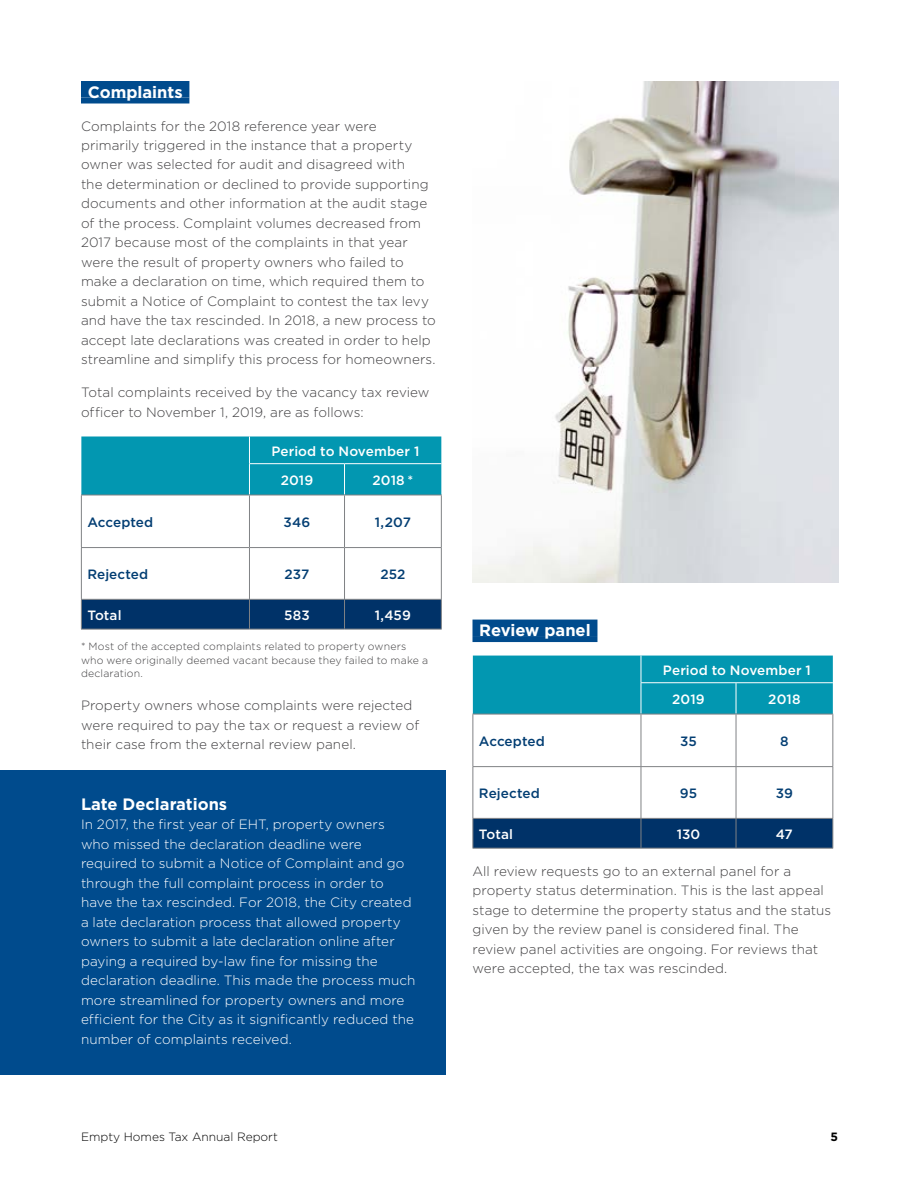
<style>
.page{position:relative;width:918px;height:1188px;background:#fff}
.page>*{position:absolute;margin:0;border:0;box-sizing:border-box;transform-origin:0 0}
.t1{font:700 16.5px "Gotham HTF";color:#fff}
.t2{font:300 13.5px/19.5px "Gotham HTF";letter-spacing:.005em;color:#414042}
.t3{font:300 13.5px/19.5px "Gotham HTF";letter-spacing:.005em;color:#fff}
.t4{font:500 13.5px/29.2px "Gotham HTF";letter-spacing:.005em;color:#fff}
.t5{font:500 13.5px "Gotham HTF";letter-spacing:.005em;color:#033e73}
.t6{font:300 12px "Gotham HTF";color:#000}
.t7{font:700 12px "Gotham HTF";color:#000}
.t8{font:300 10.5px/13.5px "Gotham HTF";letter-spacing:.015em;color:#414042}
</style>
<div class="page">
<div style="left:81px;top:81px;width:108px;height:17px;background:#004b8d"></div>
<div style="left:81px;top:98px;width:108px;height:6px;background:#004b8d"></div>
<div style="left:81px;top:436px;width:360px;height:59px;background:#0297b1"></div>
<hr style="left:249px;top:464px;width:1px;height:31px;background:#fff">
<hr style="left:344px;top:464px;width:1px;height:31px;background:#fff">
<hr style="left:81px;top:495px;width:168px;height:1px;background:#808285">
<hr style="left:81px;top:495px;width:1px;height:52px;background:#808285">
<hr style="left:249px;top:495px;width:96px;height:1px;background:#808285">
<hr style="left:249px;top:495px;width:1px;height:52px;background:#808285">
<hr style="left:345px;top:495px;width:97px;height:1px;background:#808285">
<hr style="left:344px;top:495px;width:1px;height:52px;background:#808285">
<hr style="left:441px;top:495px;width:1px;height:52px;background:#808285">
<hr style="left:81px;top:547px;width:168px;height:1px;background:#808285">
<hr style="left:81px;top:548px;width:1px;height:51px;background:#808285">
<hr style="left:249px;top:547px;width:96px;height:1px;background:#808285">
<hr style="left:249px;top:548px;width:1px;height:51px;background:#808285">
<hr style="left:345px;top:547px;width:97px;height:1px;background:#808285">
<hr style="left:344px;top:548px;width:1px;height:51px;background:#808285">
<hr style="left:441px;top:548px;width:1px;height:51px;background:#808285">
<svg style="left:81px;top:599px;width:361px;height:30px;background:#073669"></svg>
<hr style="left:81px;top:629px;width:168px;height:1px;background:#808285">
<hr style="left:249px;top:629px;width:96px;height:1px;background:#808285">
<hr style="left:345px;top:629px;width:97px;height:1px;background:#808285">
<img style="left:472px;top:81px;width:366px;height:501px">
<div style="left:472px;top:620px;width:125px;height:16px;background:#004b8d"></div>
<div style="left:472px;top:636px;width:125px;height:6px;background:#004b8d"></div>
<div style="left:473px;top:656px;width:360px;height:58px;background:#0297b1"></div>
<hr style="left:641px;top:683px;width:1px;height:31px;background:#fff">
<hr style="left:736px;top:683px;width:1px;height:31px;background:#fff">
<hr style="left:472px;top:714px;width:169px;height:1px;background:#808285">
<hr style="left:472px;top:714px;width:1px;height:52px;background:#808285">
<hr style="left:641px;top:714px;width:95px;height:1px;background:#808285">
<hr style="left:641px;top:714px;width:1px;height:52px;background:#808285">
<hr style="left:736px;top:714px;width:97px;height:1px;background:#808285">
<hr style="left:736px;top:714px;width:1px;height:52px;background:#808285">
<hr style="left:832px;top:714px;width:1px;height:52px;background:#808285">
<hr style="left:472px;top:766px;width:169px;height:1px;background:#808285">
<hr style="left:472px;top:767px;width:1px;height:51px;background:#808285">
<hr style="left:641px;top:766px;width:95px;height:1px;background:#808285">
<hr style="left:641px;top:767px;width:1px;height:51px;background:#808285">
<hr style="left:736px;top:766px;width:97px;height:1px;background:#808285">
<hr style="left:736px;top:767px;width:1px;height:51px;background:#808285">
<hr style="left:832px;top:767px;width:1px;height:51px;background:#808285">
<svg style="left:472px;top:818px;width:361px;height:30px;background:#073669"></svg>
<hr style="left:472px;top:848px;width:169px;height:1px;background:#808285">
<hr style="left:641px;top:848px;width:95px;height:1px;background:#808285">
<hr style="left:736px;top:848px;width:97px;height:1px;background:#808285">
<div style="left:0;top:770px;width:446px;height:305px;background:#004b8d"></div>
<p class="t1" style="left:88px;top:82px;width:96px">Complaints</p>
<p class="t2" style="left:81px;top:116px;width:356px">Complaints for the 2018 reference year were primarily triggered in the instance that a property owner was selected for audit and disagreed with<br>the determination or declined to provide supporting documents and other information at the audit stage of the process. Complaint volumes decreased from 2017 because most of the complaints in that year were the result of property owners who failed to make a declaration on time, which required them to submit a Notice of Complaint to contest the tax levy and have the tax rescinded. In 2018, a new process to accept late declarations was created in order to help streamline and simplify this process for homeowners.</p>
<p class="t2" style="left:81px;top:383px;width:350px">Total complaints received by the vacancy tax review officer to November 1, 2019, are as follows:</p>
<p class="t4" style="left:281px;top:436px;width:140px;text-indent:-9px">Period to November 1<br>2019</p>
<p class="t4" style="left:373px;top:465px;width:42px">2018 *</p>
<p class="t5" style="left:87px;top:514px;width:67px">Accepted</p>
<p class="t5" style="left:284px;top:514px;width:28px">346</p>
<p class="t5" style="left:375px;top:514px;width:37px">1,207</p>
<p class="t5" style="left:87px;top:567px;width:62px">Rejected</p>
<p class="t5" style="left:284px;top:567px;width:27px">237</p>
<p class="t5" style="left:380px;top:567px;width:27px">252</p>
<p class="t4" style="left:87px;top:600px;width:36px">Total</p>
<p class="t4" style="left:284px;top:600px;width:27px">583</p>
<p class="t4" style="left:375px;top:600px;width:38px">1,459</p>
<p class="t8" style="left:81px;top:640px;width:349px">* Most of the accepted complaints related to property owners who were originally deemed vacant because they failed to make a declaration.</p>
<p class="t2" style="left:81px;top:696px;width:340px">Property owners whose complaints were rejected were required to pay the tax or request a review of their case from the external review panel.</p>
<p class="t1" style="left:81px;top:794px;width:148px">Late Declarations</p>
<p class="t3" style="left:81px;top:815px;width:336px">In 2017, the first year of EHT, property owners who missed the declaration deadline were required to submit a Notice of Complaint and go through the full complaint process in order to have the tax rescinded. For 2018, the City created a late declaration process that allowed property owners to submit a late declaration online after paying a required by-law fine for missing the declaration deadline. This made the process much more streamlined for property owners and more efficient for the City as it significantly reduced the number of complaints received.</p>
<p class="t1" style="left:479px;top:621px;width:113px">Review panel</p>
<p class="t4" style="left:672px;top:655px;width:140px;text-indent:-9px">Period to November 1<br>2019</p>
<p class="t4" style="left:768px;top:684px;width:34px">2018</p>
<p class="t5" style="left:479px;top:733px;width:67px">Accepted</p>
<p class="t5" style="left:680px;top:733px;width:18px">35</p>
<p class="t5" style="left:780px;top:733px;width:10px">8</p>
<p class="t5" style="left:479px;top:786px;width:62px">Rejected</p>
<p class="t5" style="left:680px;top:786px;width:19px">95</p>
<p class="t5" style="left:776px;top:786px;width:19px">39</p>
<p class="t4" style="left:479px;top:819px;width:36px">Total</p>
<p class="t4" style="left:677px;top:819px;width:25px">130</p>
<p class="t4" style="left:776px;top:819px;width:18px">47</p>
<p class="t2" style="left:473px;top:861px;width:360px">All review requests go to an external panel for a property status determination. This is the last appeal stage to determine the property status and the status given by the review panel is considered final. The review panel activities are ongoing. For reviews that were accepted, the tax was rescinded.</p>
<p class="t6" style="left:81px;top:1130px;width:198px">Empty Homes Tax Annual Report</p>
<p class="t7" style="left:831px;top:1130px;width:9px">5</p>
</div>
